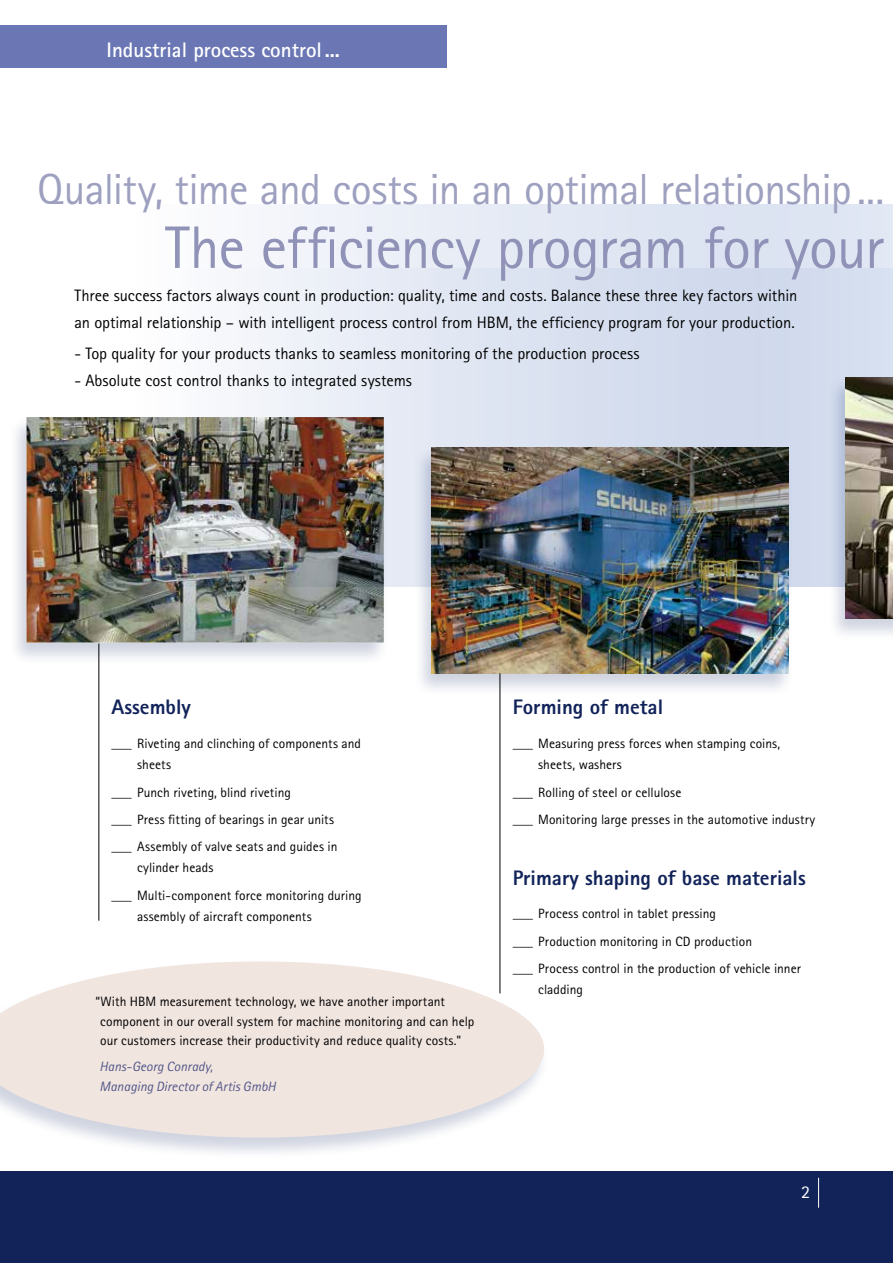
<style>
.page{position:relative;width:893px;height:1263px;background:#fff}
.page>*{position:absolute;margin:0;border:0;box-sizing:border-box;transform-origin:0 0}
.t1{font:60px "Agfa Rotis Sans Serif";letter-spacing:-.015em;color:#9093b7}
.t2{font:43.5px "Agfa Rotis Sans Serif";letter-spacing:-.015em;color:#9ea0c0}
.t3{font:800 21px "Agfa Rotis Sans Serif";color:#112359}
.t4{font:700 21px "Agfa Rotis Sans Serif";color:#fff}
.t5{font:18px "Agfa Rotis Sans Serif";color:#fff}
.t6{font:16.5px/27px "Agfa Rotis Sans Serif";letter-spacing:-.005em;color:#000}
.t7{font:13.5px/27.5px "Agfa Rotis Sans Serif";letter-spacing:.005em;color:#000;scale:3 1}
.t8{font:13.5px/19.5px "Agfa Rotis Sans Serif";letter-spacing:.005em;color:#000}
.t9{font:italic 13.5px/19.5px "Agfa Rotis Sans Serif";letter-spacing:.005em;color:#525789}
</style>
<div class="page">
<div style="left:0;top:204px;width:893px;height:383px;background:linear-gradient(to right,#fff,#c9d4ea)"></div>
<div style="left:0;top:204px;width:893px;height:64px;background:linear-gradient(to right,#fff,#d6dfef)"></div>
<div style="left:0;top:1171px;width:893px;height:92px;background:#112359"></div>
<div style="left:0;top:960px;width:549px;height:200px;background:#132864;opacity:.2"></div>
<svg style="left:0;top:961px;width:544px;height:176px;background:#f1e8e4"></svg>
<div style="left:413px;top:447px;width:381px;height:248px;background:#132864;opacity:.2"></div>
<img style="left:431px;top:448px;width:358px;height:225px">
<div style="left:9px;top:416px;width:380px;height:248px;background:#132864;opacity:.2"></div>
<img style="left:27px;top:417px;width:357px;height:225px">
<div style="left:827px;top:377px;width:66px;height:263px;background:#132864;opacity:.2"></div>
<img style="left:845px;top:378px;width:48px;height:240px">
<hr style="left:818px;top:1178px;width:1px;height:30px;background:#fff">
<div style="left:0;top:26px;width:446px;height:42px;background:#6a77b4"></div>
<hr style="left:500px;top:673px;width:1px;height:320px;background:#000">
<hr style="left:99px;top:643px;width:1px;height:278px;background:#000">
<h3 class="t4" style="left:107px;top:37px;width:235px">Industrial process control...</h3>
<h2 class="t2" style="left:37px;top:164px;width:848px">Quality, time and costs in an optimal relationship ...</h2>
<h1 class="t1" style="left:165px;top:212px;width:720px">The efficiency program for your</h1>
<p class="t6" style="left:74px;top:282px;width:724px">Three success factors always count in production: quality, time and costs. Balance these three key factors within an optimal relationship – with intelligent process control from HBM, the efficiency program for your production.</p>
<p class="t6" style="left:74px;top:340px;width:567px">- Top quality for your products thanks to seamless monitoring of the production process</p>
<p class="t6" style="left:74px;top:367px;width:339px">- Absolute cost control thanks to integrated systems</p>
<h3 class="t3" style="left:112px;top:694px;width:81px">Assembly</h3>
<p class="t7" style="left:137px;top:733px;width:76px;line-height:21px;text-indent:-26px">_ Riveting and clinching of components and sheets</p>
<p class="t7" style="left:112px;top:778px;width:77px">_ Punch riveting, blind riveting<br>_ Press fitting of bearings in gear units _ Assembly of valve seats and guides in</p>
<p class="t8" style="left:112px;top:854px;width:252px;line-height:27.3px;text-indent:26px">cylinder heads<br>_ Multi-component force monitoring during</p>
<p class="t8" style="left:137px;top:906px;width:176px">assembly of aircraft components</p>
<p class="t8" style="left:100px;top:992px;width:376px;text-indent:-5px">“With HBM measurement technology, we have another important component in our overall system for machine monitoring and can help our customers increase their productivity and reduce quality costs."</p>
<p class="t9" style="left:100px;top:1057px;width:178px">Hans-Georg Conrady,<br>Managing Director of Artis GmbH</p>
<h3 class="t3" style="left:513px;top:694px;width:152px">Forming of metal</h3>
<p class="t7" style="left:538px;top:733px;width:82px;line-height:21px;text-indent:-26px">_ Measuring press forces when stamping coins, sheets, washers</p>
<p class="t7" style="left:513px;top:778px;width:102px">_ Rolling of steel or cellulose<br>_ Monitoring large presses in the automotive industry</p>
<h3 class="t3" style="left:513px;top:864px;width:295px">Primary shaping of base materials</h3>
<p class="t7" style="left:513px;top:900px;width:98px">_ Process control in tablet pressing<br>_ Production monitoring in CD production<br>_ Process control in the production of vehicle inner</p>
<p class="t8" style="left:538px;top:980px;width:46px">cladding</p>
<h3 class="t5" style="left:801px;top:1181px;width:10px">2</h3>
</div>
